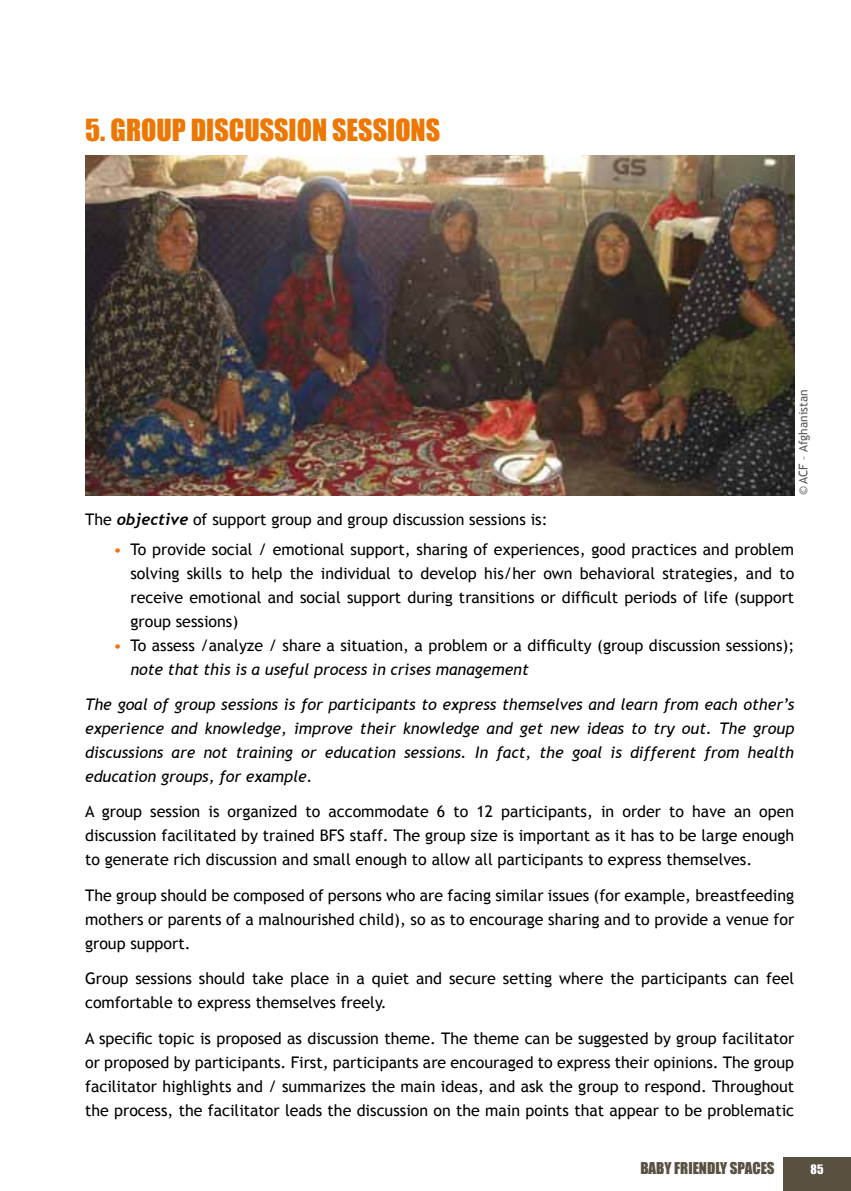
<style>
.page{position:relative;width:851px;height:1191px;background:#fff}
.page>*{position:absolute;margin:0;border:0;box-sizing:border-box;transform-origin:0 0}
.t1{font:28px "Impact";color:#ed7703}
.t2{font:16px/24px "Trebuchet MS";color:#000;text-align:justify}
.t3{font:italic 16px/24px "Trebuchet MS";color:#000;text-align:justify}
.t4{font:15px "Impact";color:#585142}
.t5{font:12px "Trebuchet MS";color:#58585a}
.t6{font:12px "Impact";color:#fff}
.s1{font-family:"Trebuchet";font-weight:700;font-style:italic}
.s2{color:#ed7703}
.s3{font-style:italic}
</style>
<div class="page">
<div style="left:782px;top:1157px;width:68px;height:34px;background:#585142"></div>
<img style="left:85px;top:156px;width:709px;height:339px">
<h1 class="t1" style="left:85px;top:113px;width:57px">5. GROUP</h1>
<h1 class="t1" style="left:191px;top:113px;width:15px">DISCUSSION</h1>
<h1 class="t1" style="left:332px;top:113px;width:15px">SESSIONS</h1>
<p class="t5" style="left:795px;top:495px;width:107px;rotate:-90deg">© ACF – Afghanistan</p>
<p class="t2" style="left:85px;top:507px;width:464px">The <span class="s1">objective</span> of support group and group discussion sessions is:</p>
<p class="t2" style="left:130px;top:537px;width:665px;text-indent:-17px"><span class="s2">•</span> To provide social / emotional support, sharing of experiences, good practices and problem solving skills to help the individual to develop his/her own behavioral strategies, and to receive emotional and social support during transitions or difficult periods of life (support group sessions)</p>
<p class="t2" style="left:130px;top:633px;width:665px;text-indent:-17px"><span class="s2">•</span> To assess /analyze / share a situation, a problem or a difficulty (group discussion sessions); <span class="s3">note that this is a useful process in crises management</span></p>
<p class="t3" style="left:85px;top:692px;width:710px">The goal of group sessions is for participants to express themselves and learn from each other’s experience and knowledge, improve their knowledge and get new ideas to try out. The group discussions are not training or education sessions. In fact, the goal is different from health education groups, for example.</p>
<p class="t2" style="left:85px;top:800px;width:710px">A group session is organized to accommodate 6 to 12 participants, in order to have an open discussion facilitated by trained BFS staff. The group size is important as it has to be large enough to generate rich discussion and small enough to allow all participants to express themselves.</p>
<p class="t2" style="left:85px;top:883px;width:710px">The group should be composed of persons who are facing similar issues (for example, breastfeeding mothers or parents of a malnourished child), so as to encourage sharing and to provide a venue for group support.</p>
<p class="t2" style="left:85px;top:966px;width:710px">Group sessions should take place in a quiet and secure setting where the participants can feel comfortable to express themselves freely.</p>
<p class="t2" style="left:85px;top:1026px;width:710px">A specific topic is proposed as discussion theme. The theme can be suggested by group facilitator or proposed by participants. First, participants are encouraged to express their opinions. The group facilitator highlights and / summarizes the main ideas, and ask the group to respond. Throughout the process, the facilitator leads the discussion on the main points that appear to be problematic</p>
<p class="t4" style="left:640px;top:1158px;width:136px">BABY FRIENDLY SPACES</p>
<p class="t6" style="left:810px;top:1161px;width:14px">85</p>
</div>
